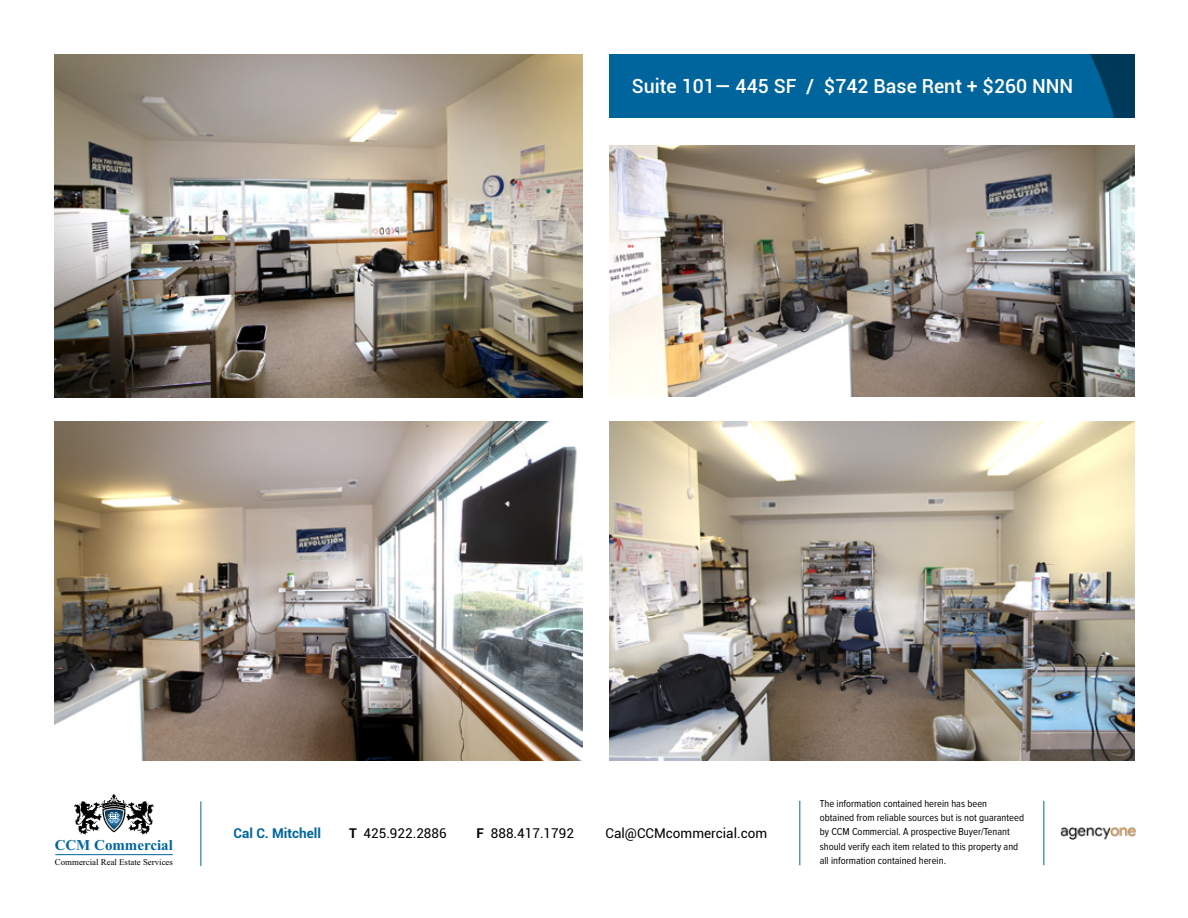
<style>
.page{position:relative;width:1188px;height:918px;background:#fff}
.page>*{position:absolute;margin:0;border:0;box-sizing:border-box;transform-origin:0 0}
.t1{font:500 19.5px "Roboto";color:#fff}
.t2{font:700 15px "Times New Roman";color:#00659e}
.t3{font:13.5px "Roboto";color:#000}
.t4{font:700 13.5px "Roboto";color:#00659e}
.t5{font:10.5px/14.2px "Proxima Nova Cond";color:#000}
.t6{font:8.85px "Times New Roman";color:#000}
.s1{font-weight:700}
</style>
<div class="page">
<div style="left:609px;top:55px;width:525px;height:62px;background:#00659d"></div>
<hr style="left:800px;top:801px;width:1px;height:64px;background:#00659e">
<hr style="left:1044px;top:801px;width:1px;height:64px;background:#00659e">
<hr style="left:201px;top:801px;width:1px;height:65px;background:#00659e">
<hr style="left:55px;top:854px;width:118px;height:1px;background:#00659e">
<img style="left:1060px;top:827px;width:76px;height:13px">
<img style="left:609px;top:421px;width:525px;height:339px">
<img style="left:54px;top:421px;width:528px;height:340px">
<img style="left:609px;top:145px;width:525px;height:252px">
<img style="left:54px;top:54px;width:528px;height:343px">
<svg style="left:74px;top:794px;width:80px;height:41px"></svg>
<h1 class="t1" style="left:632px;top:72px;width:443px">Suite 101— 445 SF / $742 Base Rent + $260 NNN</h1>
<h2 class="t2" style="left:55px;top:840px;width:120px">CCM Commercial</h2>
<p class="t6" style="left:55px;top:856px;width:120px">Commercial Real Estate Services</p>
<p class="t4" style="left:234px;top:824px;width:89px">Cal C. Mitchell</p>
<p class="t3" style="left:349px;top:824px;width:99px"><span class="s1">T</span> 425.922.2886</p>
<p class="t3" style="left:477px;top:824px;width:99px"><span class="s1">F</span> 888.417.1792</p>
<p class="t3" style="left:606px;top:824px;width:163px">Cal@CCMcommercial.com</p>
<p class="t5" style="left:820px;top:797px;width:206px">The information contained herein has been obtained from reliable sources but is not guaranteed by CCM Commercial. A prospective Buyer/Tenant should verify each item related to this property and all information contained herein.</p>
</div>
